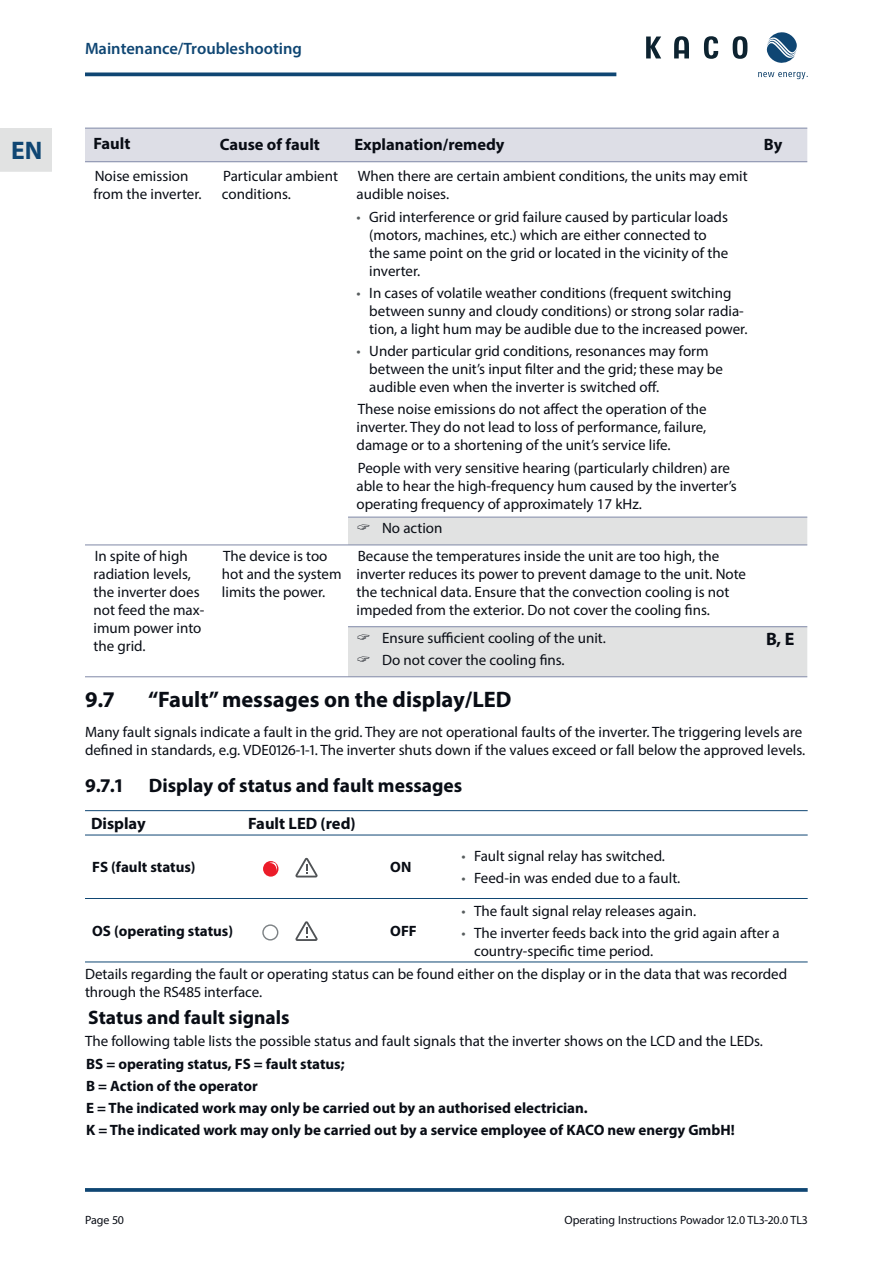
<style>
.page{position:relative;width:893px;height:1263px;background:#fff}
.page>*{position:absolute;margin:0;border:0;box-sizing:border-box;transform-origin:0 0}
.t1{font:700 25.5px "Myriad Pro";color:#0f4673}
.t2{font:700 22.5px "Myriad Pro";color:#090d15}
.t3{font:700 19.5px "Myriad Pro";color:#090d15}
.t4{font:700 18px "Myriad Pro";color:#090d15}
.t5{font:700 16.5px "Myriad Pro";color:#090d15}
.t6{font:600 16.5px "Myriad Pro";color:#0f4673}
.t7{font:15px/18px "Myriad Pro";color:#090d15}
.t8{font:700 15px/22.2px "Myriad Pro";color:#090d15}
.t9{font:12px "Myriad Pro";color:#090d15}
.s1{color:#575d5e}
</style>
<div class="page">
<div style="left:0;top:129px;width:51px;height:42px;background:#e1e2e2"></div>
<div style="left:0;top:128px;width:52px;height:43px;border:1px solid #e1e2e2"></div>
<svg style="left:85px;top:1188px;width:723px;height:4px;background:#1d517b"></svg>
<svg style="left:646px;top:36px;width:101px;height:23px"></svg>
<svg style="left:767px;top:32px;width:30px;height:31px"></svg>
<svg style="left:758px;top:72px;width:50px;height:7px"></svg>
<hr style="left:85px;top:73px;width:531px;height:3px;background:#0f4673">
<div style="left:85px;top:129px;width:722px;height:32px;background:#dddee6"></div>
<svg style="left:348px;top:518px;width:459px;height:158px"></svg>
<hr style="left:85px;top:128px;width:722px;height:1px;background:#7f88a7">
<hr style="left:85px;top:161px;width:722px;height:1px;background:#7f88a7">
<hr style="left:348px;top:517px;width:459px;height:1px;background:#7f88a7">
<hr style="left:85px;top:545px;width:722px;height:1px;background:#7f88a7">
<hr style="left:348px;top:626px;width:459px;height:1px;background:#7f88a7">
<hr style="left:85px;top:676px;width:722px;height:1px;background:#7f88a7">
<hr style="left:85px;top:810px;width:723px;height:1px;background:#0f4673">
<hr style="left:85px;top:835px;width:723px;height:1px;background:#0f4673">
<hr style="left:85px;top:898px;width:723px;height:1px;background:#0f4673">
<hr style="left:85px;top:962px;width:723px;height:1px;background:#0f4673">
<svg style="left:295px;top:858px;width:23px;height:20px"></svg>
<svg style="left:263px;top:861px;width:16px;height:16px"></svg>
<svg style="left:295px;top:921px;width:23px;height:20px"></svg>
<svg style="left:263px;top:926px;width:16px;height:13px"></svg>
<div style="left:262px;top:924px;width:16px;height:17px;border:1px solid #7c8184;border-radius:50%"></div>
<svg style="left:358px;top:525px;width:11px;height:5px"></svg>
<svg style="left:358px;top:635px;width:11px;height:5px"></svg>
<svg style="left:358px;top:657px;width:11px;height:5px"></svg>
<h1 class="t1" style="left:11px;top:141px;width:33px">EN</h1>
<p class="t6" style="left:85px;top:42px;width:218px">Maintenance/Troubleshooting</p>
<p class="t5" style="left:94px;top:137px;width:38px">Fault</p>
<p class="t5" style="left:220px;top:138px;width:102px">Cause of fault</p>
<p class="t5" style="left:354px;top:138px;width:152px">Explanation/remedy</p>
<p class="t5" style="left:764px;top:138px;width:20px">By</p>
<p class="t7" style="left:94px;top:168px;width:110px">Noise emission from the inverter.</p>
<p class="t7" style="left:222px;top:168px;width:118px">Particular ambient conditions.</p>
<p class="t7" style="left:356px;top:168px;width:393px">When there are certain ambient conditions, the units may emit audible noises.</p>
<p class="t7" style="left:369px;top:209px;width:360px;text-indent:-13px"><span class="s1">•</span> Grid interference or grid failure caused by particular loads (motors, machines, etc.) which are either connected to the same point on the grid or located in the vicinity of the inverter.</p>
<p class="t7" style="left:369px;top:285px;width:380px;text-indent:-13px"><span class="s1">•</span> In cases of volatile weather conditions (frequent switching between sunny and cloudy conditions) or strong solar radia&shy;tion, a light hum may be audible due to the increased power.</p>
<p class="t7" style="left:369px;top:343px;width:355px;text-indent:-13px"><span class="s1">•</span> Under particular grid conditions, resonances may form between the unit’s input filter and the grid; these may be audible even when the inverter is switched off.</p>
<p class="t7" style="left:356px;top:401px;width:352px;text-align:justify">These noise emissions do not affect the operation of the inverter. They do not lead to loss of performance, failure, damage or to a shortening of the unit’s service life.</p>
<p class="t7" style="left:356px;top:460px;width:382px">People with very sensitive hearing (particularly children) are able to hear the high-frequency hum caused by the inverter’s operating frequency of approximately 17 kHz.</p>
<p class="t7" style="left:382px;top:520px;width:62px">No action</p>
<p class="t7" style="left:94px;top:548px;width:112px">In spite of high radiation levels, the inverter does not feed the max&shy;imum power into the grid.</p>
<p class="t7" style="left:222px;top:548px;width:121px">The device is too hot and the system limits the power.</p>
<p class="t7" style="left:357px;top:548px;width:391px">Because the temperatures inside the unit are too high, the inverter reduces its power to prevent damage to the unit. Note the technical data. Ensure that the convection cooling is not impeded from the exterior. Do not cover the cooling fins.</p>
<p class="t7" style="left:382px;top:628px;width:225px;line-height:22.2px">Ensure sufficient cooling of the unit.<br>Do not cover the cooling fins.</p>
<p class="t4" style="left:766px;top:632px;width:30px">B, E</p>
<h2 class="t2" style="left:85px;top:691px;width:30px">9.7</h2>
<h2 class="t2" style="left:148px;top:691px;width:365px">“Fault” messages on the display/LED</h2>
<p class="t7" style="left:85px;top:724px;width:722px">Many fault signals indicate a fault in the grid. They are not operational faults of the inverter. The triggering levels are defined in standards, e.g. VDE0126-1-1. The inverter shuts down if the values exceed or fall below the approved levels.</p>
<h3 class="t3" style="left:85px;top:778px;width:39px">9.7.1</h3>
<h3 class="t3" style="left:149px;top:778px;width:315px">Display of status and fault messages</h3>
<p class="t5" style="left:91px;top:817px;width:56px">Display</p>
<p class="t5" style="left:248px;top:817px;width:109px">Fault LED (red)</p>
<p class="t8" style="left:92px;top:857px;width:105px">FS (fault status)</p>
<p class="t8" style="left:390px;top:857px;width:23px">ON</p>
<p class="t7" style="left:461px;top:848px;width:205px"><span class="s1">•</span> Fault signal relay has switched.</p>
<p class="t7" style="left:461px;top:870px;width:220px"><span class="s1">•</span> Feed-in was ended due to a fault.</p>
<p class="t7" style="left:461px;top:903px;width:236px"><span class="s1">•</span> The fault signal relay releases again.</p>
<p class="t7" style="left:474px;top:925px;width:307px;text-indent:-13px"><span class="s1">•</span> The inverter feeds back into the grid again after a country-specific time period.</p>
<p class="t7" style="left:85px;top:965px;width:704px">Details regarding the fault or operating status can be found either on the display or in the data that was recorded through the RS485 interface.</p>
<h3 class="t3" style="left:88px;top:1010px;width:203px">Status and fault signals</h3>
<p class="t7" style="left:85px;top:1033px;width:679px">The following table lists the possible status and fault signals that the inverter shows on the LCD and the LEDs.</p>
<p class="t8" style="left:86px;top:1054px;width:650px">BS = operating status, FS = fault status;<br>B = Action of the operator<br>E = The indicated work may only be carried out by an authorised electrician.<br>K = The indicated work may only be carried out by a service employee of KACO new energy GmbH!</p>
<p class="t8" style="left:92px;top:921px;width:142px">OS (operating status)</p>
<p class="t8" style="left:390px;top:921px;width:28px">OFF</p>
<p class="t9" style="left:85px;top:1215px;width:41px">Page 50</p>
<p class="t9" style="left:564px;top:1215px;width:245px">Operating Instructions Powador 12.0 TL3-20.0 TL3</p>
</div>
